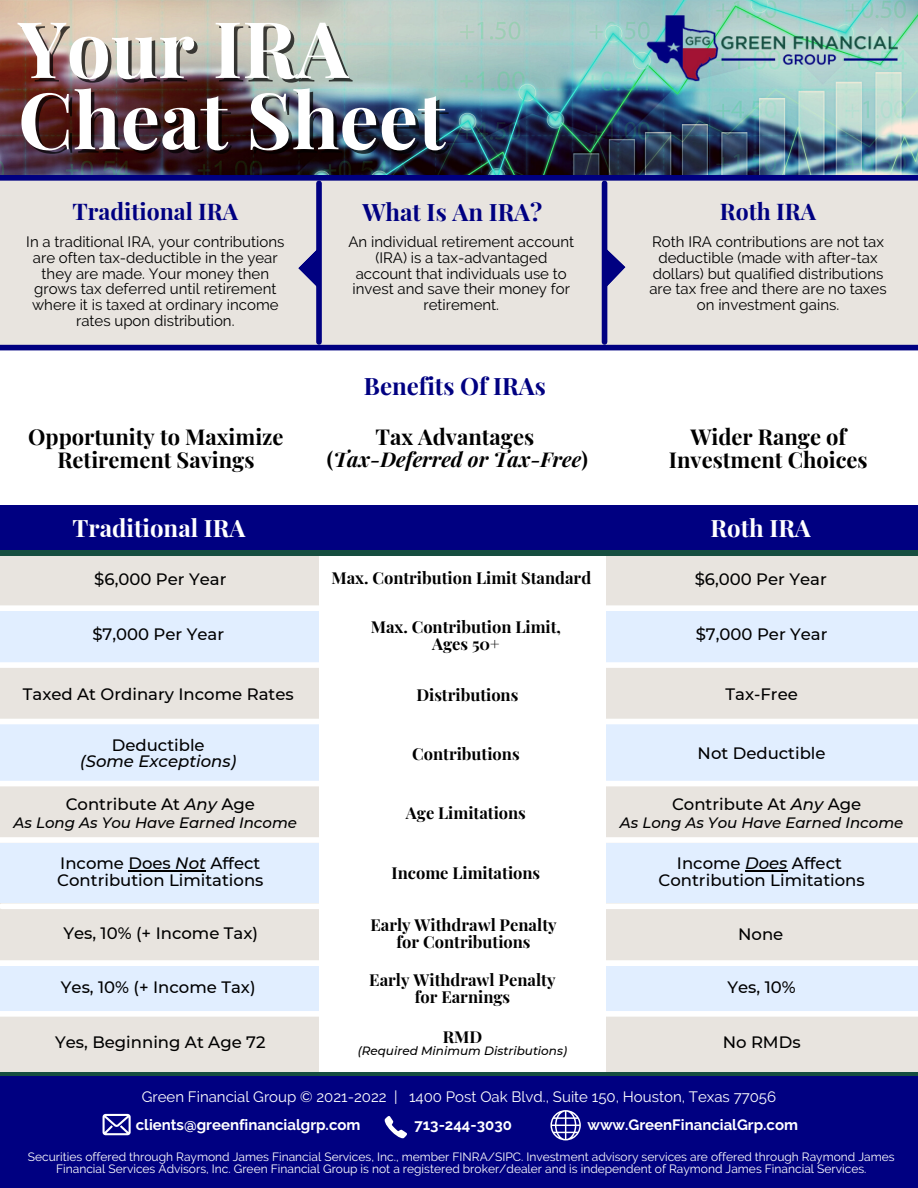
<style>
.page{position:relative;width:918px;height:1188px;background:#fff}
.page>*{position:absolute;margin:0;border:0;box-sizing:border-box;transform-origin:0 0}
.t1{font:700 78.15px/71.2px "Playfair Display";color:#fff}
.t2{font:700 24px "Playfair Display";color:#000081}
.t3{font:700 24px "Playfair Display";color:#fff}
.t4{font:700 22.95px "Playfair Display";color:#000081}
.t5{font:700 21.9px/23.7px "Playfair Display";color:#000;text-align:center}
.t6{font:italic 700 20.4px "Playfair Display";color:#000}
.t7{font:500 16.5px/16.8px "Montserrat";color:#000}
.t8{font:700 16.5px/16.8px "Playfair Display";color:#000;text-align:center}
.t9{font:italic 500 16.5px "Montserrat";color:#000}
.t10{font:15px/15.8px "Raleway";color:#000;text-align:center}
.t11{font:15px "Raleway";color:#fff}
.t12{font:700 15px "Raleway";color:#fff}
.t13{font:italic 500 15px "Montserrat";color:#000}
.t14{font:12px/12px "Raleway";color:#fff;text-align:center}
.t15{font:italic 500 12px "Montserrat";color:#000}
.s1{font-style:normal}
.s2{font-style:italic}
</style>
<div class="page">
<img style="left:0;top:0;width:918px;height:175px">
<div style="left:0;top:181px;width:918px;height:166px;background:#e8e4df"></div>
<div style="left:0;top:547px;width:918px;height:62px;background:#e8e4df"></div>
<div style="left:0;top:606px;width:918px;height:59px;background:#e1eeff"></div>
<div style="left:0;top:665px;width:918px;height:60px;background:#e8e4df"></div>
<div style="left:0;top:724px;width:918px;height:60px;background:#e1eeff"></div>
<div style="left:0;top:784px;width:918px;height:59px;background:#e8e4df"></div>
<div style="left:0;top:843px;width:918px;height:59px;background:#e1eeff"></div>
<div style="left:0;top:966px;width:918px;height:63px;background:#e1eeff"></div>
<div style="left:0;top:1014px;width:918px;height:62px;background:#e8e4df"></div>
<div style="left:0;top:903px;width:918px;height:62px;background:#e8e4df"></div>
<div style="left:319px;top:505px;width:287px;height:591px;background:#fff"></div>
<div style="left:0;top:513px;width:918px;height:43px;background:#164e40"></div>
<div style="left:0;top:505px;width:918px;height:45px;background:#000081"></div>
<div style="left:0;top:1072px;width:918px;height:68px;background:#164e40"></div>
<div style="left:0;top:1076px;width:918px;height:112px;background:#000081"></div>
<div style="left:0;top:605px;width:918px;height:6px;background:#fff"></div>
<div style="left:0;top:662px;width:918px;height:6px;background:#fff"></div>
<div style="left:0;top:719px;width:918px;height:5px;background:#fff"></div>
<div style="left:0;top:781px;width:918px;height:5px;background:#fff"></div>
<div style="left:0;top:837px;width:918px;height:6px;background:#fff"></div>
<div style="left:2px;top:903px;width:916px;height:6px;background:#fff"></div>
<div style="left:0;top:1011px;width:918px;height:6px;background:#fff"></div>
<svg style="left:103px;top:1114px;width:28px;height:21px"></svg>
<svg style="left:385px;top:1116px;width:22px;height:22px"></svg>
<svg style="left:550px;top:1110px;width:31px;height:30px"></svg>
<div style="left:0;top:345px;width:918px;height:5px;background:#000081"></div>
<svg style="left:298px;top:250px;width:18px;height:36px"></svg>
<svg style="left:601px;top:248px;width:25px;height:39px"></svg>
<div style="left:316px;top:183px;width:6px;height:159px;background:#000081"></div>
<div style="left:602px;top:183px;width:5px;height:159px;background:#000081"></div>
<div style="left:0;top:960px;width:918px;height:6px;background:#fff"></div>
<img style="left:645px;top:15px;width:83px;height:67px">
<img style="left:722px;top:33px;width:175px;height:32px">
<div style="left:0;top:175px;width:918px;height:6px;background:#000081"></div>
<hr style="left:128px;top:870px;width:47px;height:1px;background:#000">
<hr style="left:175px;top:870px;width:31px;height:1px;background:#000">
<hr style="left:745px;top:870px;width:43px;height:1px;background:#000">
<h1 class="t1" style="left:18px;top:10px;width:429px">Your IRA<br>Cheat Sheet</h1>
<h3 class="t4" style="left:72px;top:195px;width:167px">Traditional IRA</h3>
<p class="t10" style="left:26px;top:234px;width:260px">In a traditional IRA, your contributions are often tax-deductible in the year they are made. Your money then grows tax deferred until retirement where it is taxed at ordinary income rates upon distribution.</p>
<h2 class="t2" style="left:362px;top:195px;width:182px">What Is An IRA?</h2>
<p class="t10" style="left:348px;top:234px;width:227px">An individual retirement account (IRA) is a tax-advantaged account that individuals use to invest and save their money for retirement.</p>
<h2 class="t2" style="left:364px;top:369px;width:183px">Benefits Of IRAs</h2>
<h3 class="t5" style="left:28px;top:424px;width:257px">Opportunity to Maximize<br>Retirement Savings</h3>
<h3 class="t5" style="left:375px;top:424px;width:160px">Tax Advantages</h3>
<h3 class="t6" style="left:327px;top:445px;width:262px"><span class="s1">(</span>Tax-Deferred or Tax-Free<span class="s1">)</span></h3>
<h2 class="t3" style="left:72px;top:511px;width:174px">Traditional IRA</h2>
<h3 class="t4" style="left:720px;top:195px;width:98px">Roth IRA</h3>
<p class="t10" style="left:649px;top:234px;width:239px">Roth IRA contributions are not tax deductible (made with after-tax dollars) but qualified distributions are tax free and there are no taxes on investment gains.</p>
<h3 class="t5" style="left:669px;top:424px;width:200px">Wider Range of<br>Investment Choices</h3>
<h2 class="t3" style="left:711px;top:511px;width:102px">Roth IRA</h2>
<p class="t7" style="left:94px;top:571px;width:134px">$6,000 Per Year</p>
<p class="t8" style="left:331px;top:569px;width:261px">Max. Contribution Limit Standard</p>
<p class="t7" style="left:695px;top:571px;width:134px">$6,000 Per Year</p>
<p class="t7" style="left:92px;top:626px;width:133px">$7,000 Per Year</p>
<p class="t7" style="left:696px;top:626px;width:133px">$7,000 Per Year</p>
<p class="t8" style="left:371px;top:618px;width:192px">Max. Contribution Limit,<br>Ages 50+</p>
<p class="t8" style="left:416px;top:686px;width:104px">Distributions</p>
<p class="t7" style="left:23px;top:685px;width:272px">Taxed At Ordinary Income Rates</p>
<p class="t7" style="left:725px;top:685px;width:74px">Tax-Free</p>
<p class="t7" style="left:112px;top:736px;width:94px">Deductible</p>
<p class="t9" style="left:80px;top:751px;width:158px">(Some Exceptions)</p>
<p class="t7" style="left:66px;top:796px;width:191px">Contribute At <span class="s2">Any</span> Age</p>
<p class="t13" style="left:14px;top:813px;width:285px">As Long As You Have Earned Income</p>
<p class="t8" style="left:412px;top:745px;width:109px">Contributions</p>
<p class="t8" style="left:406px;top:804px;width:122px">Age Limitations</p>
<p class="t7" style="left:698px;top:745px;width:130px">Not Deductible</p>
<p class="t7" style="left:672px;top:796px;width:191px">Contribute At <span class="s2">Any</span> Age</p>
<p class="t13" style="left:620px;top:813px;width:285px">As Long As You Have Earned Income</p>
<p class="t7" style="left:57px;top:855px;width:208px">Income Does <span class="s2">Not</span> Affect<br>Contribution Limitations</p>
<p class="t7" style="left:659px;top:855px;width:208px;text-align:center">Income <span class="s2">Does</span> Affect<br>Contribution Limitations</p>
<p class="t8" style="left:392px;top:863px;width:150px">Income Limitations</p>
<p class="t8" style="left:370px;top:916px;width:188px">Early Withdrawl Penalty for Contributions</p>
<p class="t7" style="left:63px;top:924px;width:196px">Yes, 10% (+ Income Tax)</p>
<p class="t7" style="left:738px;top:925px;width:47px">None</p>
<p class="t8" style="left:369px;top:971px;width:188px">Early Withdrawl Penalty for Earnings</p>
<p class="t7" style="left:61px;top:979px;width:196px">Yes, 10% (+ Income Tax)</p>
<p class="t7" style="left:728px;top:979px;width:70px">Yes, 10%</p>
<p class="t8" style="left:443px;top:1028px;width:41px">RMD</p>
<p class="t15" style="left:358px;top:1044px;width:211px">(Required Minimum Distributions)</p>
<p class="t7" style="left:55px;top:1033px;width:212px">Yes, Beginning At Age 72</p>
<p class="t7" style="left:723px;top:1033px;width:79px">No RMDs</p>
<p class="t11" style="left:142px;top:1088px;width:636px">Green Financial Group © 2021-2022 | 1400 Post Oak Blvd., Suite 150, Houston, Texas 77056</p>
<p class="t12" style="left:136px;top:1116px;width:226px">clients@greenfinancialgrp.com</p>
<p class="t12" style="left:414px;top:1116px;width:99px">713-244-3030</p>
<p class="t12" style="left:587px;top:1116px;width:212px">www.GreenFinancialGrp.com</p>
<p class="t14" style="left:28px;top:1151px;width:868px">Securities offered through Raymond James Financial Services, Inc., member FINRA/SIPC. Investment advisory services are offered through Raymond James<br>Financial Services Advisors, Inc. Green Financial Group is not a registered broker/dealer and is independent of Raymond James Financial Services.</p>
</div>
